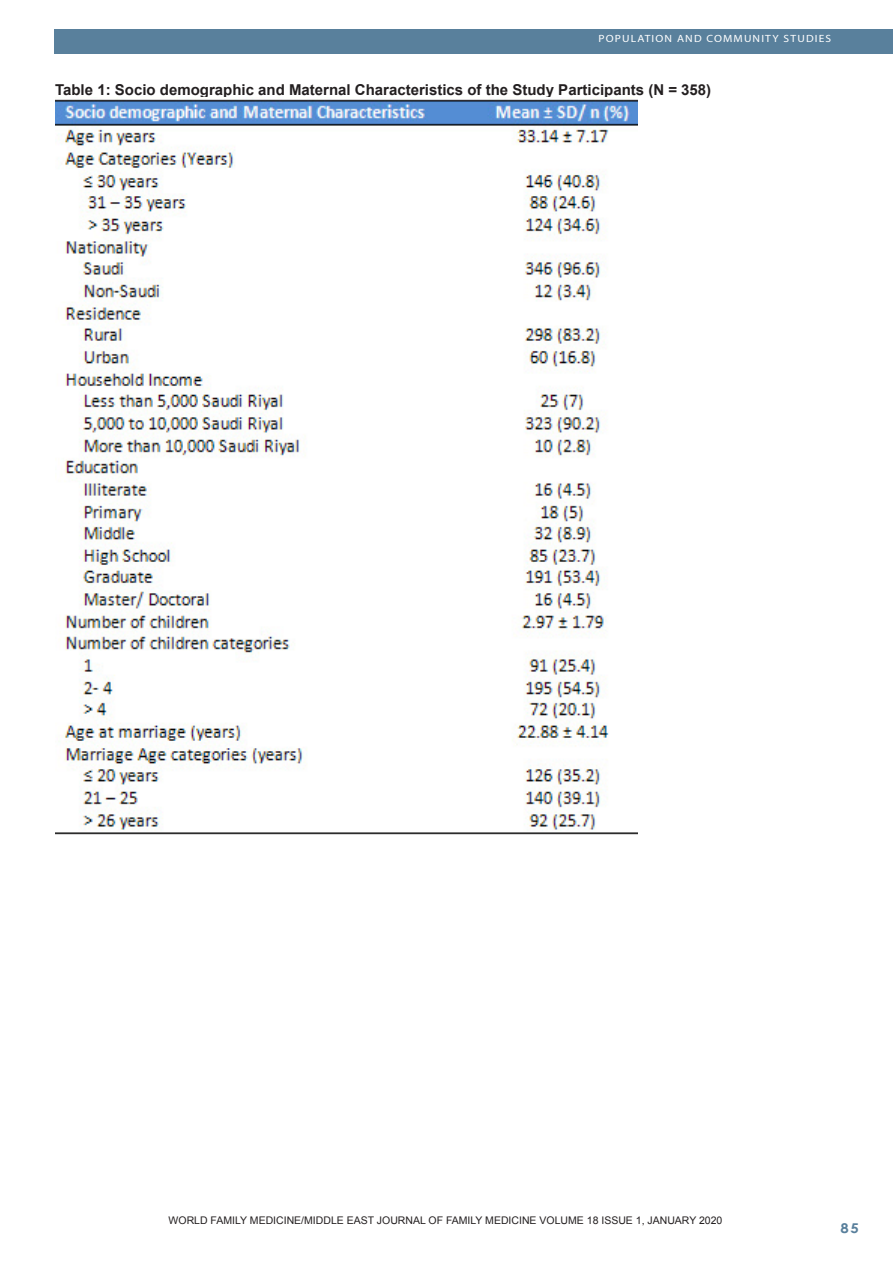
<style>
.page{position:relative;width:893px;height:1263px;background:#fff}
.page>*{position:absolute;margin:0;border:0;box-sizing:border-box;transform-origin:0 0}
.Footnote_Text{font:700 15px "Arial";color:#231f20}
.t1{font:700 13.5px "Century Gothic";color:#59809c;scale:1.1 1}
.Footnote_Text-2{font:10.5px "Arial";color:#231f20}
.t2{font:10.5px "Myriad";letter-spacing:.1em;color:#fff;scale:1.1 1}
</style>
<div class="page">
<div style="left:54px;top:30px;width:839px;height:24px;background:#59809c"></div>
<img style="left:55px;top:98px;width:582px;height:737px">
<p class="t2" style="left:598px;top:34px;width:213px">POPULATION AND COMMUNITY STUDIES</p>
<p class="Footnote_Text" style="left:55px;top:80px;width:658px">Table 1: Socio demographic and Maternal Characteristics of the Study Participants (N = 358)</p>
<p class="Footnote_Text-2" style="left:169px;top:1214px;width:555px">WORLD FAMILY MEDICINE/MIDDLE EAST JOURNAL OF FAMILY MEDICINE VOLUME 18 ISSUE 1, JANUARY 2020</p>
<p class="t1" style="left:840px;top:1218px;width:18px">85</p>
</div>
